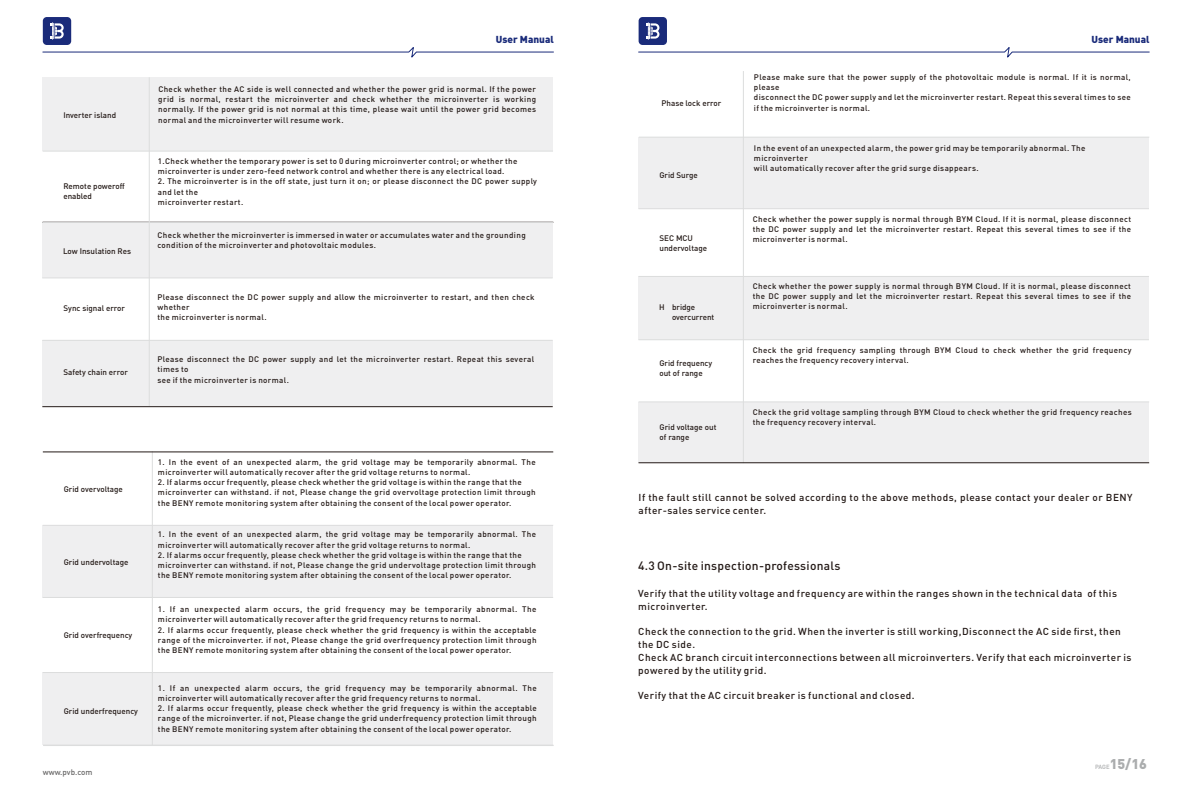
<style>
.page{position:relative;width:1191px;height:808px;background:#fff}
.page>*{position:absolute;margin:0;border:0;box-sizing:border-box;transform-origin:0 0}
.t1{font:900 14px "DIN Pro";color:#abadae}
.t2{font:500 12px "DIN Pro";letter-spacing:.025em;color:#231916}
.t3{font:500 10px/12.8px "DIN Pro";letter-spacing:.05em;color:#231916}
.t4{font:900 10px "DIN Pro";color:#1a2b7a}
.t5{font:500 8px/10.2px "DIN Pro";letter-spacing:.05em;color:#231916}
.t6{font:500 8px/10.1px "DIN Pro";color:#231916}
.t7{font:500 8px "DIN Pro";color:#686767}
.t8{font:500 6px "DIN Pro";color:#abadae}
</style>
<div class="page">
<div style="left:638px;top:401px;width:510px;height:61px;background:#efeff0"></div>
<div style="left:43px;top:672px;width:510px;height:72px;background:#efeff0"></div>
<div style="left:43px;top:525px;width:510px;height:72px;background:#efeff0"></div>
<div style="left:42px;top:222px;width:510px;height:55px;background:#efeff0"></div>
<div style="left:42px;top:340px;width:510px;height:66px;background:#efeff0"></div>
<hr style="left:43px;top:525px;width:510px;height:1px;background:#dcdddd">
<hr style="left:152px;top:451px;width:1px;height:294px;background:#dcdddd">
<hr style="left:42px;top:277px;width:510px;height:1px;background:#dcdddd">
<hr style="left:42px;top:222px;width:510px;height:1px;background:#dcdddd">
<hr style="left:43px;top:451px;width:510px;height:1px;background:#231916">
<hr style="left:42px;top:406px;width:510px;height:1px;background:#231916">
<hr style="left:43px;top:672px;width:510px;height:1px;background:#dcdddd">
<hr style="left:43px;top:597px;width:510px;height:1px;background:#dcdddd">
<div style="left:43px;top:17px;width:28px;height:28px;background:#1a2b7a;border-radius:4px"></div>
<svg style="left:42px;top:22px;width:512px;height:36px"></svg>
<div style="left:638px;top:17px;width:28px;height:28px;background:#1a2b7a;border-radius:4px"></div>
<svg style="left:638px;top:22px;width:511px;height:36px"></svg>
<hr style="left:42px;top:340px;width:510px;height:1px;background:#dcdddd">
<div style="left:638px;top:137px;width:510px;height:71px;background:#efeff0"></div>
<hr style="left:638px;top:137px;width:510px;height:1px;background:#dcdddd">
<hr style="left:638px;top:208px;width:510px;height:1px;background:#dcdddd">
<hr style="left:43px;top:744px;width:510px;height:1px;background:#dcdddd">
<div style="left:638px;top:276px;width:510px;height:63px;background:#efeff0"></div>
<hr style="left:638px;top:276px;width:510px;height:1px;background:#dcdddd">
<hr style="left:743px;top:71px;width:1px;height:392px;background:#dcdddd">
<hr style="left:638px;top:339px;width:510px;height:1px;background:#dcdddd">
<hr style="left:638px;top:401px;width:510px;height:1px;background:#dcdddd">
<hr style="left:638px;top:462px;width:510px;height:1px;background:#231916">
<div style="left:43px;top:77px;width:510px;height:74px;background:#efeff0"></div>
<hr style="left:43px;top:222px;width:510px;height:1px;background:#dcdddd">
<hr style="left:43px;top:151px;width:510px;height:1px;background:#dcdddd">
<hr style="left:149px;top:77px;width:1px;height:328px;background:#dcdddd">
<p class="t6" style="left:63px;top:110px;width:54px">Inverter island</p>
<p class="t6" style="left:63px;top:181px;width:63px">Remote poweroff enabled</p>
<p class="t6" style="left:63px;top:247px;width:69px">Low Insulation Res</p>
<p class="t4" style="left:495px;top:35px;width:59px">User Manual</p>
<p class="t4" style="left:1091px;top:35px;width:59px">User Manual</p>
<p class="t5" style="left:158px;top:85px;width:379px;text-align:justify">Check whether the AC side is well connected and whether the power grid is normal. If the power grid is normal, restart the microinverter and check whether the microinverter is working normally. If the power grid is not normal at this time, please wait until the power grid becomes normal and the microinverter will resume work.</p>
<p class="t5" style="left:158px;top:156px;width:361px">1.Check whether the temporary power is set to 0 during microinverter control; or whether the microinverter is under zero-feed network control and whether there is any electrical load.</p>
<p class="t5" style="left:158px;top:177px;width:380px">2. The microinverter is in the off state, just turn it on; or please disconnect the DC power supply and let the<br>microinverter restart.</p>
<p class="t5" style="left:157px;top:231px;width:370px">Check whether the microinverter is immersed in water or accumulates water and the grounding condition of the microinverter and photovoltaic modules.</p>
<p class="t6" style="left:661px;top:99px;width:61px">Phase lock error</p>
<p class="t6" style="left:659px;top:171px;width:40px">Grid Surge</p>
<p class="t6" style="left:659px;top:234px;width:49px">SEC MCU undervoltage</p>
<p class="t5" style="left:753px;top:73px;width:378px">Please make sure that the power supply of the photovoltaic module is normal. If it is normal, please<br>disconnect the DC power supply and let the microinverter restart. Repeat this several times to see if the microinverter is normal.</p>
<p class="t5" style="left:753px;top:143px;width:333px">In the event of an unexpected alarm, the power grid may be temporarily abnormal. The microinverter<br>will automatically recover after the grid surge disappears.</p>
<p class="t5" style="left:752px;top:214px;width:380px;text-align:justify">Check whether the power supply is normal through BYM Cloud. If it is normal, please disconnect the DC power supply and let the microinverter restart. Repeat this several times to see if the microinverter is normal.</p>
<p class="t6" style="left:64px;top:304px;width:63px">Sync signal error</p>
<p class="t5" style="left:157px;top:292px;width:378px">Please disconnect the DC power supply and allow the microinverter to restart, and then check whether<br>the microinverter is normal.</p>
<p class="t6" style="left:64px;top:368px;width:66px">Safety chain error</p>
<p class="t5" style="left:157px;top:354px;width:378px">Please disconnect the DC power supply and let the microinverter restart. Repeat this several times to<br>see if the microinverter is normal.</p>
<p class="t6" style="left:64px;top:484px;width:61px">Grid overvoltage</p>
<p class="t6" style="left:64px;top:557px;width:66px">Grid undervoltage</p>
<p class="t6" style="left:64px;top:630px;width:70px">Grid overfrequency</p>
<p class="t6" style="left:64px;top:706px;width:76px">Grid underfrequency</p>
<p class="t7" style="left:43px;top:768px;width:51px">www.pvb.com</p>
<p class="t5" style="left:158px;top:457px;width:379px">1. In the event of an unexpected alarm, the grid voltage may be temporarily abnormal. The microinverter will automatically recover after the grid voltage returns to normal.</p>
<p class="t5" style="left:158px;top:477px;width:379px">2. If alarms occur frequently, please check whether the grid voltage is within the range that the microinverter can withstand. if not, Please change the grid overvoltage protection limit through the BENY remote monitoring system after obtaining the consent of the local power operator.</p>
<p class="t5" style="left:158px;top:529px;width:379px">1. In the event of an unexpected alarm, the grid voltage may be temporarily abnormal. The microinverter will automatically recover after the grid voltage returns to normal.</p>
<p class="t5" style="left:158px;top:550px;width:379px">2. If alarms occur frequently, please check whether the grid voltage is within the range that the microinverter can withstand. if not, Please change the grid undervoltage protection limit through the BENY remote monitoring system after obtaining the consent of the local power operator.</p>
<p class="t5" style="left:158px;top:604px;width:380px">1. If an unexpected alarm occurs, the grid frequency may be temporarily abnormal. The microinverter will automatically recover after the grid frequency returns to normal.</p>
<p class="t5" style="left:158px;top:625px;width:380px;text-align:justify">2. If alarms occur frequently, please check whether the grid frequency is within the acceptable range of the microinverter. if not, Please change the grid overfrequency protection limit through the BENY remote monitoring system after obtaining the consent of the local power operator.</p>
<p class="t5" style="left:158px;top:683px;width:380px">1. If an unexpected alarm occurs, the grid frequency may be temporarily abnormal. The microinverter will automatically recover after the grid frequency returns to normal.</p>
<p class="t5" style="left:158px;top:703px;width:380px;text-align:justify">2. If alarms occur frequently, please check whether the grid frequency is within the acceptable range of the microinverter. if not, Please change the grid underfrequency protection limit through the BENY remote monitoring system after obtaining the consent of the local power operator.</p>
<p class="t6" style="left:672px;top:302px;width:44px;text-indent:-13px">H bridge overcurrent</p>
<p class="t6" style="left:659px;top:358px;width:54px">Grid frequency out of range</p>
<p class="t6" style="left:659px;top:422px;width:58px">Grid voltage out of range</p>
<p class="t5" style="left:752px;top:281px;width:380px;text-align:justify">Check whether the power supply is normal through BYM Cloud. If it is normal, please disconnect the DC power supply and let the microinverter restart. Repeat this several times to see if the microinverter is normal.</p>
<p class="t5" style="left:752px;top:345px;width:380px">Check the grid frequency sampling through BYM Cloud to check whether the grid frequency reaches the frequency recovery interval.</p>
<p class="t5" style="left:752px;top:408px;width:380px">Check the grid voltage sampling through BYM Cloud to check whether the grid frequency reaches the frequency recovery interval.</p>
<p class="t3" style="left:638px;top:492px;width:495px">If the fault still cannot be solved according to the above methods, please contact your dealer or BENY after-sales service center.</p>
<h2 class="t2" style="left:638px;top:560px;width:204px">4.3 On-site inspection-professionals</h2>
<p class="t3" style="left:638px;top:587px;width:480px">Verify that the utility voltage and frequency are within the ranges shown in the technical data of this microinverter.</p>
<p class="t3" style="left:638px;top:625px;width:495px">Check the connection to the grid. When the inverter is still working,Disconnect the AC side first, then the DC side.<br>Check AC branch circuit interconnections between all microinverters. Verify that each microinverter is powered by the utility grid.</p>
<p class="t3" style="left:638px;top:689px;width:278px">Verify that the AC circuit breaker is functional and closed.</p>
<p class="t8" style="left:1094px;top:763px;width:16px">PAGE</p>
<h1 class="t1" style="left:1109px;top:757px;width:39px">15/16</h1>
</div>
